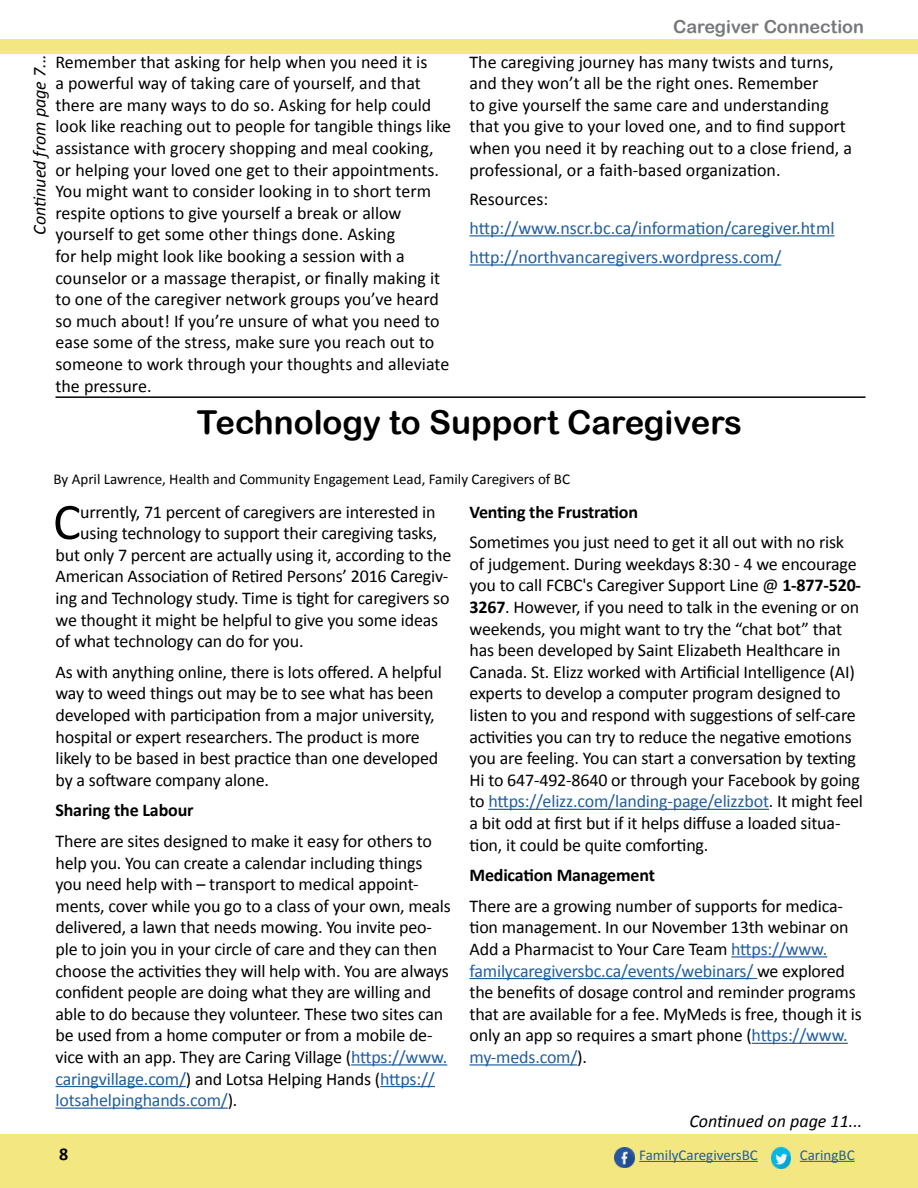
<style>
.page{position:relative;width:918px;height:1188px;background:#fff}
.page>*{position:absolute;margin:0;border:0;box-sizing:border-box;transform-origin:0 0}
.t1{font:52.05px "Calibri";color:#000}
.t2{font:33px "Arial Rounded MT Bold";color:#000}
.t3{font:18px/21.6px "Calibri";letter-spacing:-.01em;color:#000}
.t4{font:18px/29.1px "Calibri";color:#215e9e}
.t5{font:700 18px "Calibri";letter-spacing:-.01em;color:#000}
.t6{font:italic 18px "Calibri";color:#000}
.t7{font:18px "Arial Rounded MT Bold";color:#77787b}
.t8{font:15px "Calibri";color:#000}
.t9{font:15px "Calibri";color:#215e9e}
.s1{color:#215e9e}
.s2{font-weight:700}
</style>
<div class="page">
<div style="left:0;top:39px;width:918px;height:15px;background:#f3e782"></div>
<div style="left:0;top:1134px;width:918px;height:54px;background:#f3e782"></div>
<hr style="left:639px;top:1161px;width:119px;height:1px;background:#215e9e">
<hr style="left:800px;top:1161px;width:55px;height:1px;background:#215e9e">
<img style="left:615px;top:1147px;width:20px;height:20px">
<img style="left:771px;top:1148px;width:19px;height:20px">
<hr style="left:470px;top:235px;width:365px;height:1px;background:#215e9e">
<hr style="left:470px;top:264px;width:311px;height:2px;background:#215e9e">
<hr style="left:56px;top:396px;width:810px;height:2px;background:#000">
<hr style="left:351px;top:1064px;width:96px;height:2px;background:#215e9e">
<hr style="left:56px;top:1086px;width:130px;height:1px;background:#215e9e">
<hr style="left:380px;top:1086px;width:55px;height:1px;background:#215e9e">
<hr style="left:56px;top:1108px;width:172px;height:1px;background:#215e9e">
<hr style="left:488px;top:809px;width:281px;height:1px;background:#215e9e">
<hr style="left:731px;top:956px;width:96px;height:2px;background:#215e9e">
<hr style="left:470px;top:978px;width:287px;height:1px;background:#215e9e">
<hr style="left:752px;top:1043px;width:96px;height:1px;background:#215e9e">
<hr style="left:470px;top:1064px;width:107px;height:2px;background:#215e9e">
<p class="t7" style="left:673px;top:16px;width:192px">Caregiver Connection</p>
<p class="t3" style="left:56px;top:50px;width:397px">Remember that asking for help when you need it is<br>a powerful way of taking care of yourself, and that there are many ways to do so. Asking for help could look like reaching out to people for tangible things like assistance with grocery shopping and meal cooking, or helping your loved one get to their appointments.<br>You might want to consider looking in to short term respite options to give yourself a break or allow yourself to get some other things done. Asking<br>for help might look like booking a session with a counselor or a massage therapist, or finally making it to one of the caregiver network groups you’ve heard so much about! If you’re unsure of what you need to ease some of the stress, make sure you reach out to someone to work through your thoughts and alleviate the pressure.</p>
<p class="t3" style="left:470px;top:50px;width:384px">The caregiving journey has many twists and turns, and they won’t all be the right ones. Remember<br>to give yourself the same care and understanding that you give to your loved one, and to find support when you need it by reaching out to a close friend, a professional, or a faith-based organization.</p>
<p class="t6" style="left:29px;top:235px;width:182px;rotate:-90deg">Continued from page 7...</p>
<p class="t3" style="left:470px;top:187px;width:80px">Resources:</p>
<p class="t4" style="left:470px;top:212px;width:367px">http://www.nscr.bc.ca/information/caregiver.html http://northvancaregivers.wordpress.com/</p>
<h2 class="t2" style="left:197px;top:403px;width:547px">Technology to Support Caregivers</h2>
<p class="t8" style="left:54px;top:470px;width:518px">By April Lawrence, Health and Community Engagement Lead, Family Caregivers of BC</p>
<h1 class="t1" style="left:53px;top:490px;width:29px">C</h1>
<p class="t3" style="left:80px;top:500px;width:357px">urrently, 71 percent of caregivers are interested in</p>
<p class="t3" style="left:80px;top:521px;width:359px">using technology to support their caregiving tasks,</p>
<p class="t3" style="left:56px;top:543px;width:397px">but only 7 percent are actually using it, according to the</p>
<p class="t3" style="left:56px;top:565px;width:394px">American Association of Retired Persons’ 2016 Caregiv-</p>
<p class="t3" style="left:56px;top:586px;width:396px">ing and Technology study. Time is tight for caregivers so</p>
<p class="t3" style="left:56px;top:608px;width:384px">we thought it might be helpful to give you some ideas</p>
<p class="t3" style="left:56px;top:629px;width:250px">of what technology can do for you.</p>
<p class="t3" style="left:56px;top:660px;width:388px">As with anything online, there is lots offered. A helpful way to weed things out may be to see what has been developed with participation from a major university, hospital or expert researchers. The product is more likely to be based in best practice than one developed by a software company alone.</p>
<p class="t5" style="left:56px;top:799px;width:140px">Sharing the Labour</p>
<p class="t3" style="left:56px;top:829px;width:397px">There are sites designed to make it easy for others to help you. You can create a calendar including things you need help with – transport to medical appoint&shy;ments, cover while you go to a class of your own, meals delivered, a lawn that needs mowing. You invite peo&shy;ple to join you in your circle of care and they can then choose the activities they will help with. You are always confident people are doing what they are willing and able to do because they volunteer. These two sites can be used from a home computer or from a mobile de&shy;vice with an app. They are Caring Village (<span class="s1">https://www. caringvillage.com/</span>) and Lotsa Helping Hands (<span class="s1">https:// lotsahelpinghands.com/</span>).</p>
<p class="t5" style="left:470px;top:500px;width:170px">Venting the Frustration</p>
<p class="t3" style="left:470px;top:530px;width:395px">Sometimes you just need to get it all out with no risk of judgement. During weekdays 8:30 - 4 we encourage you to call FCBC's Caregiver Support Line @ <span class="s2">1-877-520- 3267</span>. However, if you need to talk in the evening or on weekends, you might want to try the “chat bot” that has been developed by Saint Elizabeth Healthcare in Canada. St. Elizz worked with Artificial Intelligence (AI) experts to develop a computer program designed to listen to you and respond with suggestions of self-care activities you can try to reduce the negative emotions you are feeling. You can start a conversation by texting Hi to 647-492-8640 or through your Facebook by going to <span class="s1">https://elizz.com/landing-page/elizzbot</span>. It might feel a bit odd at first but if it helps diffuse a loaded situa&shy;tion, it could be quite comforting.</p>
<p class="t5" style="left:470px;top:864px;width:187px">Medication Management</p>
<p class="t3" style="left:470px;top:894px;width:394px">There are a growing number of supports for medica&shy;tion management. In our November 13th webinar on Add a Pharmacist to Your Care Team <span class="s1">https://www. familycaregiversbc.ca/events/webinars/</span> we explored the benefits of dosage control and reminder programs that are available for a fee. MyMeds is free, though it is only an app so requires a smart phone (<span class="s1">https://www. my-meds.com/</span>).</p>
<p class="t6" style="left:689px;top:1110px;width:175px">Continued on page 11...</p>
<p class="t5" style="left:59px;top:1143px;width:11px">8</p>
<p class="t9" style="left:639px;top:1145px;width:120px">FamilyCaregiversBC</p>
<p class="t9" style="left:800px;top:1145px;width:56px">CaringBC</p>
</div>
